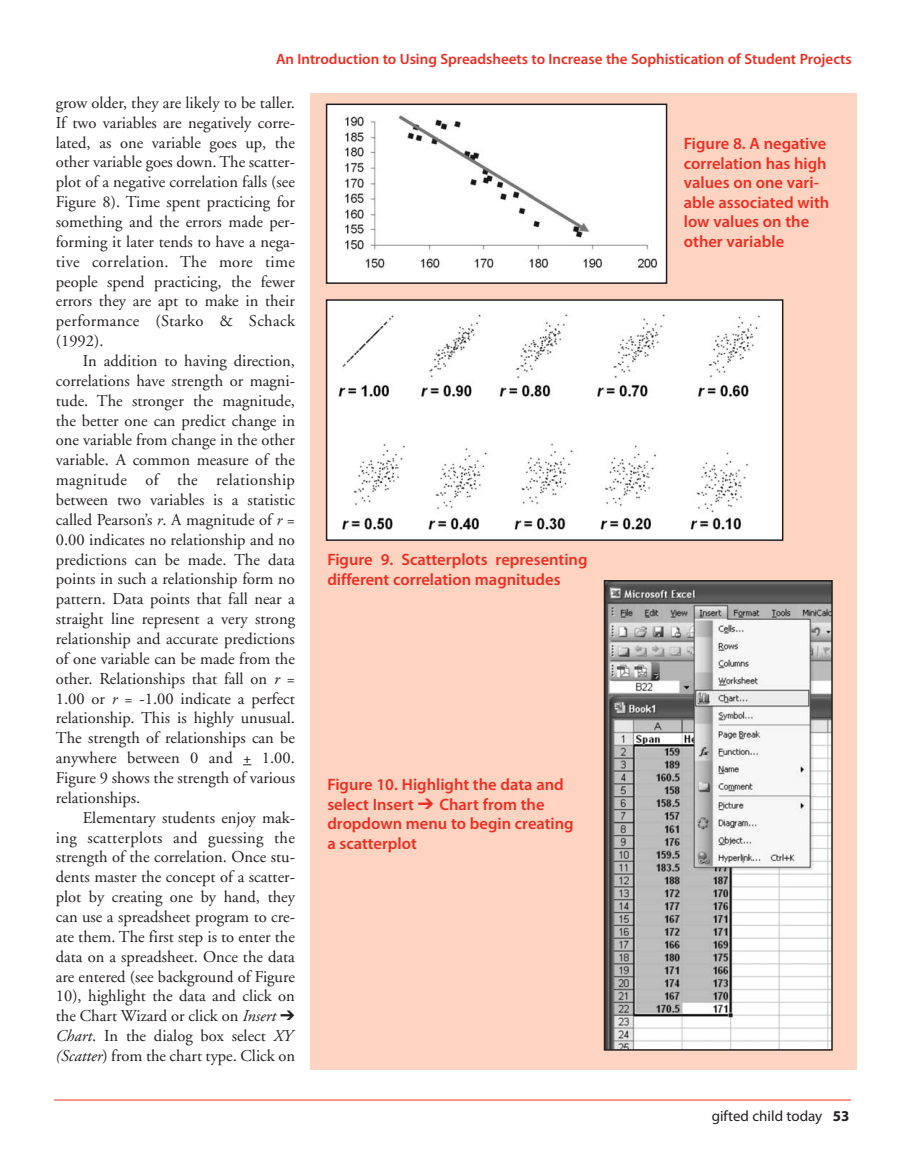
<style>
.page{position:relative;width:905px;height:1175px;background:#fff}
.page>*{position:absolute;margin:0;border:0;box-sizing:border-box;transform-origin:0 0}
.t1{font:16.5px/19.8px "Adobe Garamond";color:#231f20;text-align:justify}
.t2{font:600 16.5px/19.5px "Myriad Pro";color:#ee2e22}
.t3{font:600 15px "Myriad Pro";color:#ee2e22}
.t4{font:15px "Myriad Pro";color:#231f20}
.s1{font-style:italic}
.s2{font-weight:700}
</style>
<div class="page">
<hr style="left:54px;top:1099px;width:796px;height:1px;background:#ee2e22">
<div style="left:310px;top:93px;width:546px;height:976px;background:#fcd4c1"></div>
<div style="left:326px;top:104px;width:340px;height:179px;background:#fff"></div>
<img style="left:344px;top:115px;width:314px;height:154px">
<div style="left:326px;top:104px;width:341px;height:180px;border:2px solid #231f20"></div>
<img style="left:330px;top:302px;width:448px;height:236px">
<div style="left:326px;top:299px;width:457px;height:242px;border:2px solid #231f20"></div>
<img style="left:606px;top:583px;width:223px;height:464px">
<div style="left:603px;top:580px;width:229px;height:470px;border:2px solid #231f20"></div>
<p class="t3" style="left:276px;top:53px;width:577px">An Introduction to Using Spreadsheets to Increase the Sophistication of Student Projects</p>
<p class="t1" style="left:56px;top:94px;width:241px">grow older, they are likely to be taller.<br>If two variables are negatively corre&shy;lated, as one variable goes up, the other variable goes down. The scatter&shy;plot of a negative correlation falls (see Figure 8). Time spent practicing for something and the errors made per&shy;forming it later tends to have a nega&shy;tive correlation. The more time people spend practicing, the fewer errors they are apt to make in their performance (Starko &amp; Schack (1992).</p>
<p class="t1" style="left:56px;top:352px;width:241px;text-indent:27px">In addition to having direction, correlations have strength or magni&shy;tude. The stronger the magnitude, the better one can predict change in one variable from change in the other variable. A common measure of the magnitude of the relationship between two variables is a statistic called Pearson’s <span class="s1">r</span>. A magnitude of <span class="s1">r</span> = 0.00 indicates no relationship and no predictions can be made. The data points in such a relationship form no pattern. Data points that fall near a straight line represent a very strong relationship and accurate predictions of one variable can be made from the other. Relationships that fall on <span class="s1">r</span> = 1.00 or <span class="s1">r</span> = -1.00 indicate a perfect relationship. This is highly unusual.<br>The strength of relationships can be anywhere between 0 and + 1.00.<br>Figure 9 shows the strength of various relationships.</p>
<p class="t1" style="left:56px;top:809px;width:241px;text-align:left;text-indent:27px">Elementary students enjoy mak&shy;ing scatterplots and guessing the strength of the correlation. Once stu&shy;dents master the concept of a scatter&shy;plot by creating one by hand, they can use a spreadsheet program to cre&shy;ate them. The first step is to enter the data on a spreadsheet. Once the data are entered (see background of Figure 10), highlight the data and click on the Chart Wizard or click on <span class="s1">Insert</span> ➔ <span class="s1">Chart</span>. In the dialog box select <span class="s1">XY (Scatter</span>) from the chart type. Click on</p>
<p class="t2" style="left:327px;top:551px;width:262px">Figure 9. Scatterplots representing different correlation magnitudes</p>
<p class="t2" style="left:327px;top:776px;width:248px">Figure 10. Highlight the data and select Insert ➔ Chart from the dropdown menu to begin creating a scatterplot</p>
<p class="t2" style="left:684px;top:135px;width:147px">Figure 8. A negative correlation has high values on one vari&shy;able associated with low values on the other variable</p>
<p class="t4" style="left:711px;top:1110px;width:139px">gifted child today <span class="s2">53</span></p>
</div>
